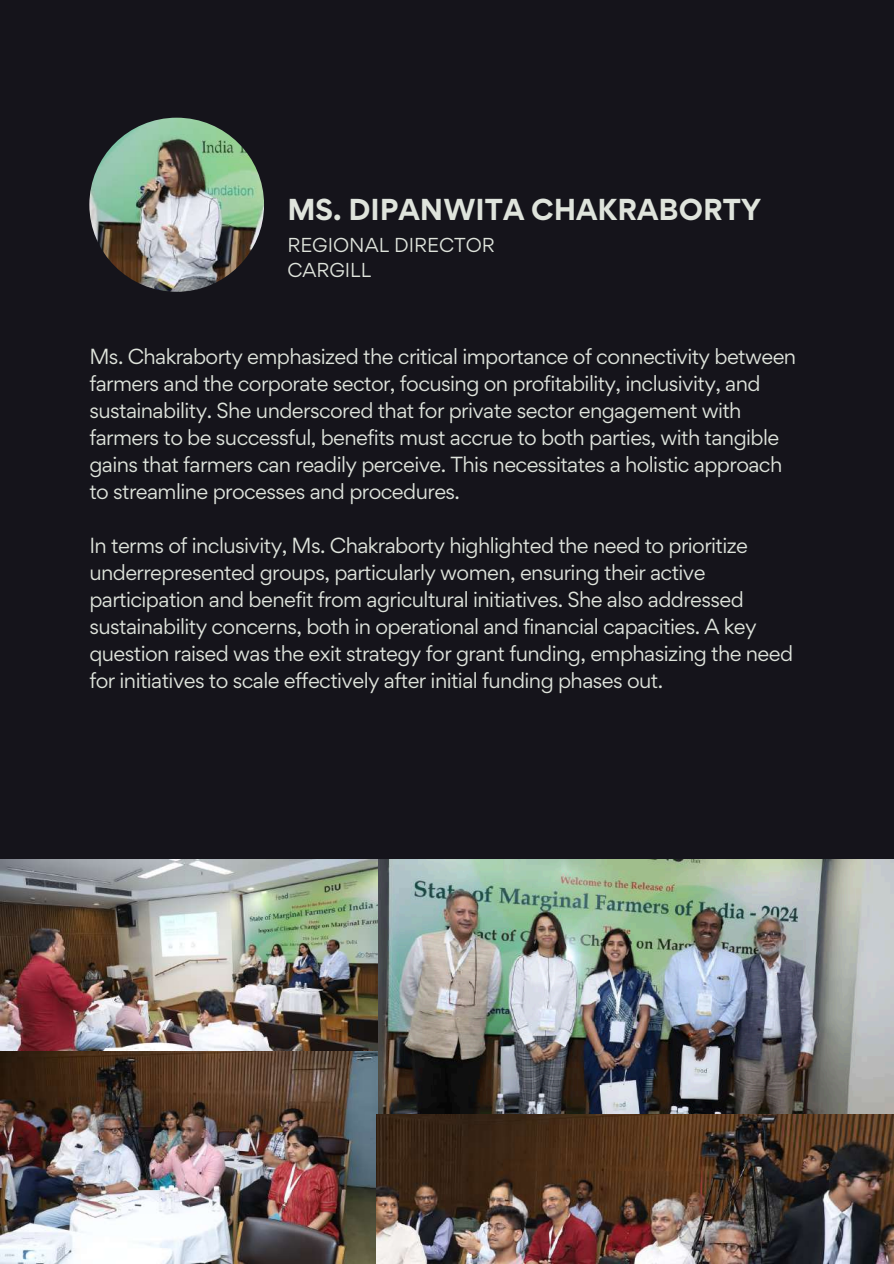
<style>
.page{position:relative;width:894px;height:1264px;background:#fff}
.page>*{position:absolute;margin:0;border:0;box-sizing:border-box;transform-origin:0 0}
.t1{font:700 27px "Gordita";color:#dfe4dc}
.t2{font:19.5px/27px "Gordita";letter-spacing:-.03em;color:#dfe4dc}
.t3{font:18px/24.8px "Gordita";color:#dfe4dc}
</style>
<div class="page">
<div style="left:0;top:0;width:893px;height:1263px;background:#15141b"></div>
<img style="left:89px;top:118px;width:175px;height:173px;border-radius:50%">
<img style="left:377px;top:859px;width:516px;height:255px">
<img style="left:0;top:859px;width:377px;height:192px">
<img style="left:0;top:1051px;width:377px;height:212px">
<img style="left:376px;top:1114px;width:517px;height:149px">
<h1 class="t1" style="left:287px;top:191px;width:475px">MS. DIPANWITA CHAKRABORTY</h1>
<p class="t3" style="left:287px;top:233px;width:209px">REGIONAL DIRECTOR<br>CARGILL</p>
<p class="t2" style="left:89px;top:343px;width:708px">Ms. Chakraborty emphasized the critical importance of connectivity between farmers and the corporate sector, focusing on profitability, inclusivity, and sustainability. She underscored that for private sector engagement with farmers to be successful, benefits must accrue to both parties, with tangible gains that farmers can readily perceive. This necessitates a holistic approach to streamline processes and procedures.</p>
<p class="t2" style="left:89px;top:532px;width:705px">In terms of inclusivity, Ms. Chakraborty highlighted the need to prioritize underrepresented groups, particularly women, ensuring their active participation and benefit from agricultural initiatives. She also addressed sustainability concerns, both in operational and financial capacities. A key question raised was the exit strategy for grant funding, emphasizing the need for initiatives to scale effectively after initial funding phases out.</p>
</div>
